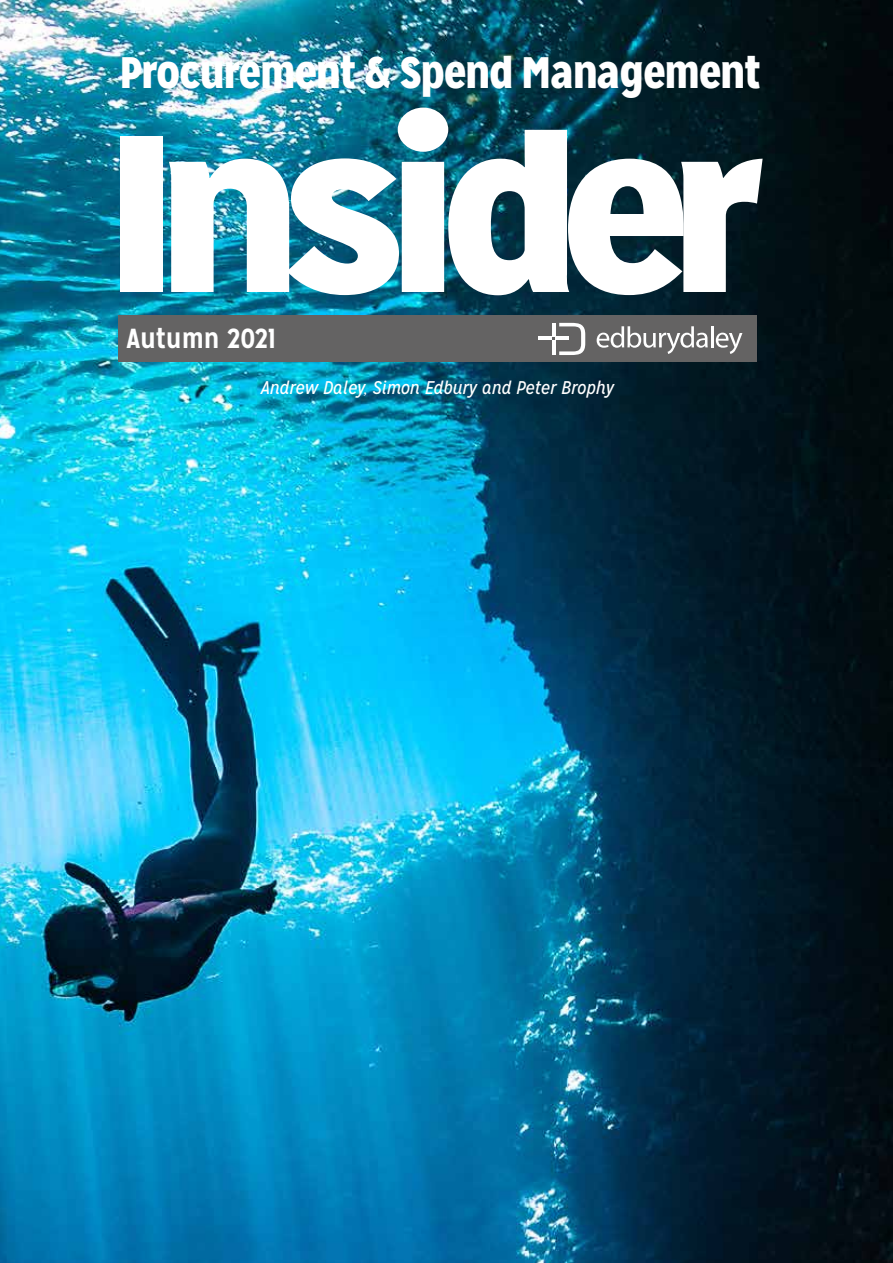
<style>
.page{position:relative;width:893px;height:1263px;background:#fff}
.page>*{position:absolute;margin:0;border:0;box-sizing:border-box;transform-origin:0 0}
.t1{font:900 222.15px "Mission Gothic";letter-spacing:-.06em;color:#fff;scale:1.15 1}
.t2{font:900 44.1px "Mission Gothic";color:#fff}
.t3{font:700 27.6px "Mission Gothic";color:#fff}
.t4{font:italic 18.45px "Mission Gothic";color:#fff}
</style>
<div class="page">
<img style="left:0;top:0;width:893px;height:1263px">
<div style="left:118px;top:315px;width:639px;height:47px;background:#646363"></div>
<svg style="left:597px;top:326px;width:111px;height:28px"></svg>
<hr style="left:711px;top:326px;width:2px;height:21px;background:#fff">
<svg style="left:716px;top:333px;width:26px;height:21px"></svg>
<hr style="left:552px;top:323px;width:4px;height:13px;background:#fff">
<svg style="left:559px;top:323px;width:26px;height:32px"></svg>
<hr style="left:552px;top:340px;width:4px;height:15px;background:#fff">
<hr style="left:538px;top:336px;width:14px;height:4px;background:#fff">
<hr style="left:556px;top:336px;width:13px;height:4px;background:#fff">
<h2 class="t2" style="left:120px;top:44px;width:642px">Procurement &amp; Spend Management</h2>
<h1 class="t1" style="left:107px;top:69px;width:572px">Insider</h1>
<h3 class="t3" style="left:127px;top:321px;width:151px">Autumn 2021</h3>
<p class="t4" style="left:261px;top:377px;width:354px">Andrew Daley, Simon Edbury and Peter Brophy</p>
</div>
